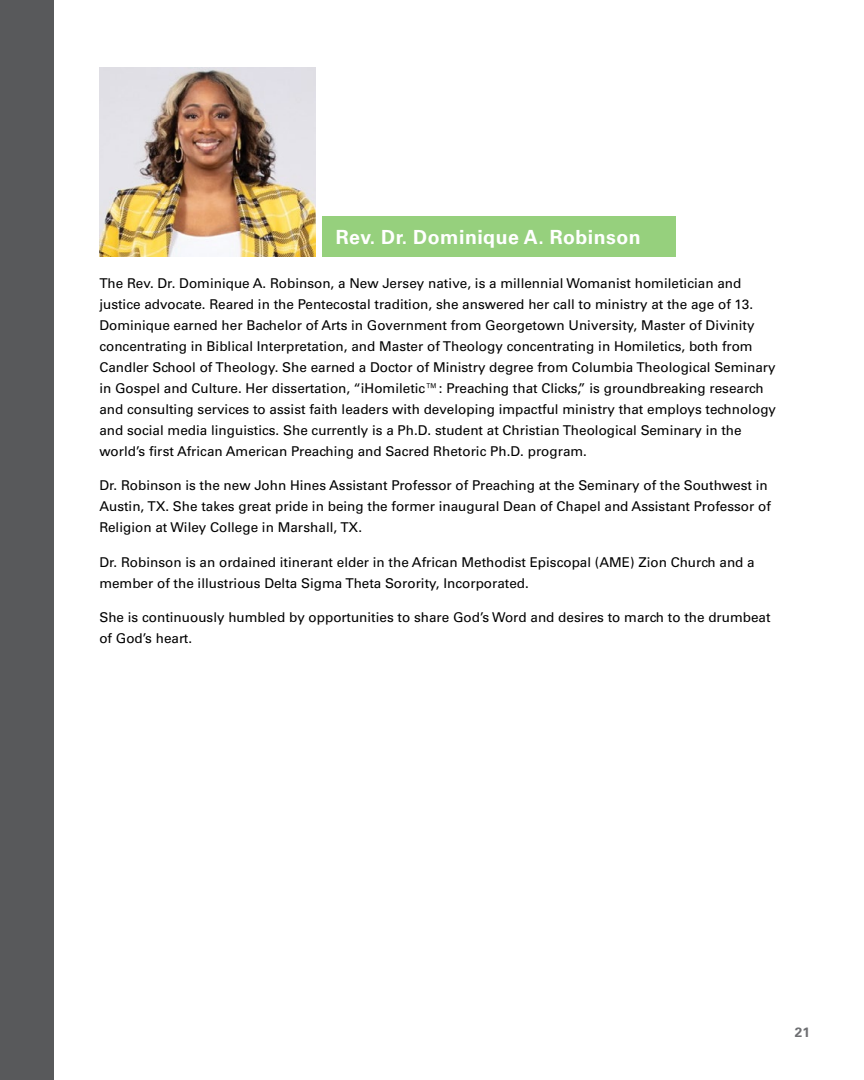
<style>
.page{position:relative;width:864px;height:1080px;background:#fff}
.page>*{position:absolute;margin:0;border:0;box-sizing:border-box;transform-origin:0 0}
.t1{font:700 19.5px "Univers LT Pro 65";letter-spacing:.025em;color:#fff}
.PARAGRAPH_SPACING{font:13.5px/21px "Univers LT Pro 55 Roman";color:#000}
.t2{font:700 13.5px "Univers LT Pro 65";color:#6d6e71}
</style>
<div class="page">
<div style="left:0;top:0;width:54px;height:1080px;background:#58595b"></div>
<img style="left:99px;top:68px;width:216px;height:188px">
<div style="left:322px;top:216px;width:354px;height:40px;background:#96d07d"></div>
<p class="t1" style="left:336px;top:223px;width:307px">Rev. Dr. Dominique A. Robinson</p>
<p class="PARAGRAPH_SPACING" style="left:99px;top:272px;width:678px">The Rev. Dr. Dominique A. Robinson, a New Jersey native, is a millennial Womanist homiletician and justice advocate. Reared in the Pentecostal tradition, she answered her call to ministry at the age of 13.<br>Dominique earned her Bachelor of Arts in Government from Georgetown University, Master of Divinity concentrating in Biblical Interpretation, and Master of Theology concentrating in Homiletics, both from Candler School of Theology. She earned a Doctor of Ministry degree from Columbia Theological Seminary in Gospel and Culture. Her dissertation, “iHomiletic™: Preaching that Clicks,” is groundbreaking research and consulting services to assist faith leaders with developing impactful ministry that employs technology and social media linguistics. She currently is a Ph.D. student at Christian Theological Seminary in the world’s first African American Preaching and Sacred Rhetoric Ph.D. program.</p>
<p class="PARAGRAPH_SPACING" style="left:99px;top:474px;width:673px">Dr. Robinson is the new John Hines Assistant Professor of Preaching at the Seminary of the Southwest in<br>Austin, TX. She takes great pride in being the former inaugural Dean of Chapel and Assistant Professor of<br>Religion at Wiley College in Marshall, TX.</p>
<p class="PARAGRAPH_SPACING" style="left:99px;top:551px;width:657px">Dr. Robinson is an ordained itinerant elder in the African Methodist Episcopal (AME) Zion Church and a member of the illustrious Delta Sigma Theta Sorority, Incorporated.</p>
<p class="PARAGRAPH_SPACING" style="left:99px;top:606px;width:673px">She is continuously humbled by opportunities to share God’s Word and desires to march to the drumbeat of God’s heart.</p>
<p class="t2" style="left:795px;top:1023px;width:17px">21</p>
</div>
